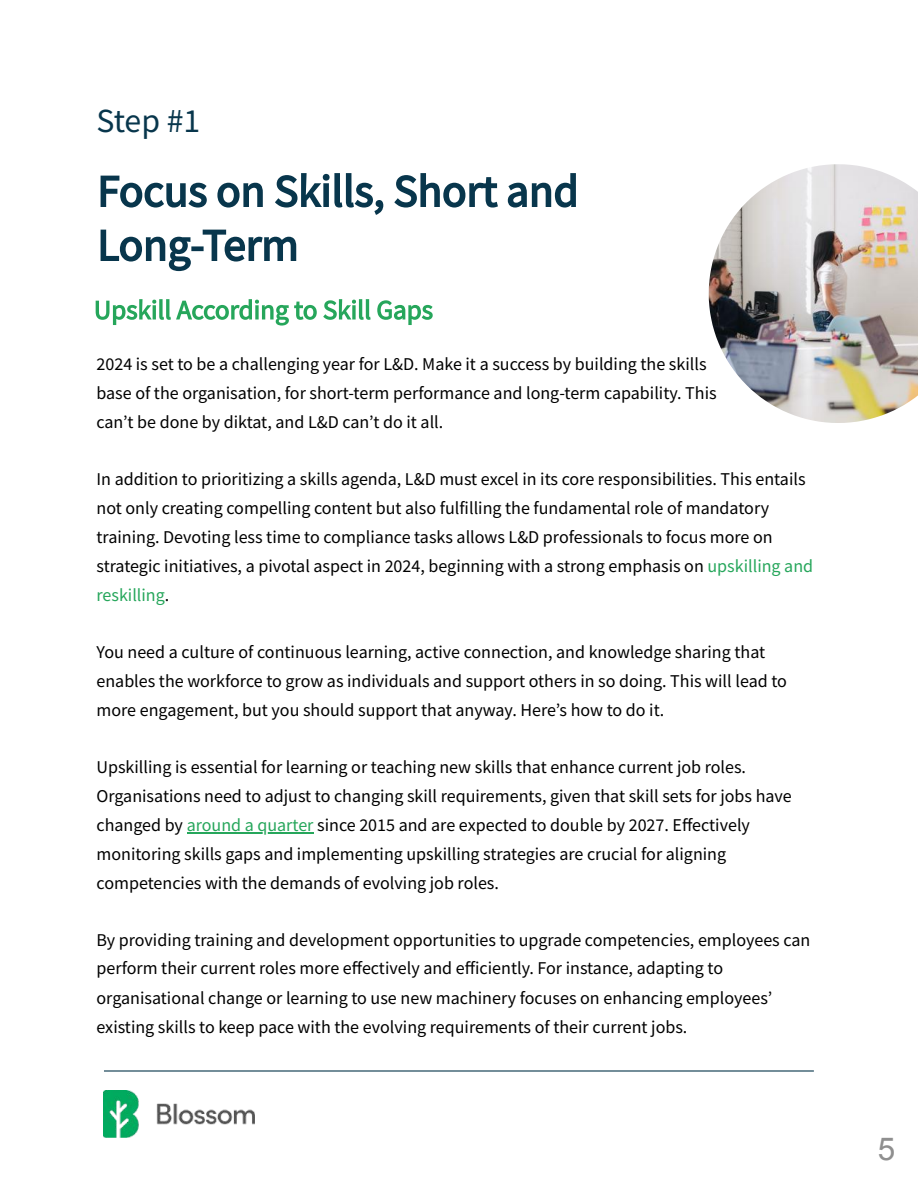
<style>
.page{position:relative;width:918px;height:1188px;background:#fff}
.page>*{position:absolute;margin:0;border:0;box-sizing:border-box;transform-origin:0 0}
.t1{font:33.75px "Source Sans Pro";color:#08364c}
.t2{font:31.5px "Arial";color:#8f8f8f}
.t3{font:18px/29px "Source Sans Pro";color:#000}
.s1{color:#26a65b}
</style>
<div class="page">
<hr style="left:105px;top:1070px;width:708px;height:2px;background:#08364c">
<svg style="left:101px;top:173px;width:475px;height:42px"></svg>
<svg style="left:101px;top:230px;width:195px;height:41px"></svg>
<img style="left:709px;top:164px;width:209px;height:259px">
<svg style="left:96px;top:299px;width:337px;height:27px"></svg>
<hr style="left:187px;top:832px;width:127px;height:2px;background:#26a65b">
<img style="left:104px;top:1090px;width:150px;height:47px">
<h1 class="t1" style="left:97px;top:98px;width:105px">Step #1</h1>
<p class="t3" style="left:97px;top:349px;width:622px">2024 is set to be a challenging year for L&amp;D. Make it a success by building the skills base of the organisation, for short-term performance and long-term capability. This can’t be done by diktat, and L&amp;D can’t do it all.</p>
<p class="t3" style="left:97px;top:464px;width:718px">In addition to prioritizing a skills agenda, L&amp;D must excel in its core responsibilities. This entails not only creating compelling content but also fulfilling the fundamental role of mandatory training. Devoting less time to compliance tasks allows L&amp;D professionals to focus more on strategic initiatives, a pivotal aspect in 2024, beginning with a strong emphasis on <span class="s1">upskilling and reskilling</span>.</p>
<p class="t3" style="left:97px;top:637px;width:692px">You need a culture of continuous learning, active connection, and knowledge sharing that enables the workforce to grow as individuals and support others in so doing. This will lead to more engagement, but you should support that anyway. Here’s how to do it.</p>
<p class="t3" style="left:97px;top:752px;width:697px">Upskilling is essential for learning or teaching new skills that enhance current job roles.<br>Organisations need to adjust to changing skill requirements, given that skill sets for jobs have changed by <span class="s1">around a quarter</span> since 2015 and are expected to double by 2027. Effectively monitoring skills gaps and implementing upskilling strategies are crucial for aligning competencies with the demands of evolving job roles.</p>
<p class="t3" style="left:97px;top:925px;width:715px">By providing training and development opportunities to upgrade competencies, employees can perform their current roles more effectively and efficiently. For instance, adapting to organisational change or learning to use new machinery focuses on enhancing employees’ existing skills to keep pace with the evolving requirements of their current jobs.</p>
<h2 class="t2" style="left:878px;top:1131px;width:19px">5</h2>
</div>
